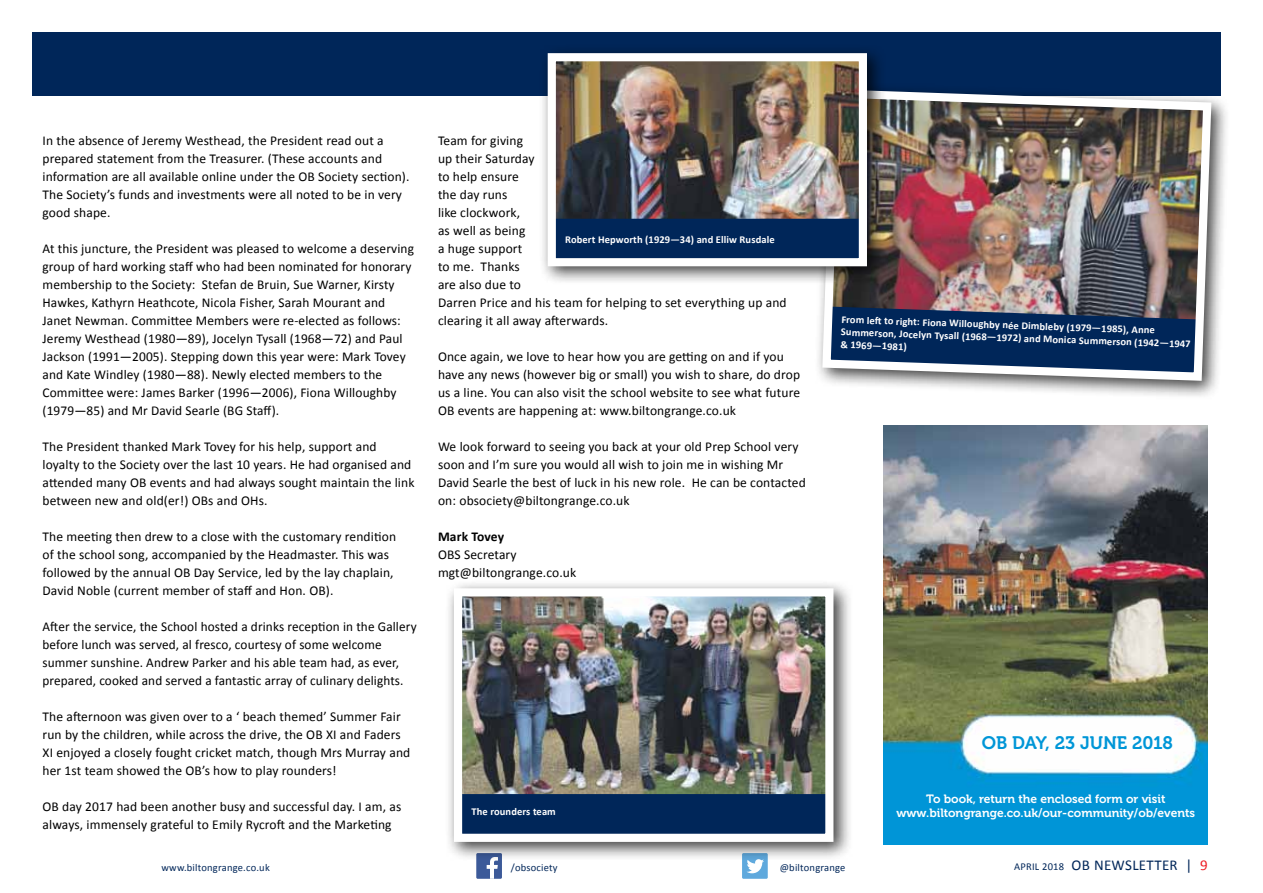
<style>
.page{position:relative;width:1263px;height:893px;background:#fff}
.page>*{position:absolute;margin:0;border:0;box-sizing:border-box;transform-origin:0 0}
.t1{font:18px "Museo 700";letter-spacing:-.005em;color:#0096d7}
.t2{font:15px "Calibri";letter-spacing:.02em;color:#002659}
.t3{font:13.5px/18px "Calibri";letter-spacing:.01em;color:#000}
.t4{font:700 13.5px "Calibri";letter-spacing:.005em;color:#000}
.t5{font:12px/14.4px "Museo 700";color:#fff;text-align:center}
.t6{font:700 10.5px/12.6px "Calibri";letter-spacing:.01em;color:#fff}
.t7{font:10.5px "Calibri";letter-spacing:.02em;color:#002659}
.s1{font-size:10.5px}
.s2{color:#ed1d24}
</style>
<div class="page">
<div style="left:742px;top:853px;width:26px;height:26px;background:#5fa9dd"></div>
<svg style="left:747px;top:861px;width:17px;height:12px"></svg>
<div style="left:476px;top:853px;width:26px;height:26px;background:#3c5a99"></div>
<svg style="left:487px;top:861px;width:11px;height:18px"></svg>
<img style="left:883px;top:425px;width:325px;height:419px">
<div style="left:32px;top:32px;width:1188px;height:64px;background:#002659"></div>
<div style="left:814px;top:81px;width:416px;height:319px;background:#000;opacity:.75"></div>
<img style="left:818px;top:85px;width:397px;height:300px">
<div style="left:445px;top:579px;width:408px;height:282px;background:#000;opacity:.75"></div>
<div style="left:458px;top:592px;width:371px;height:246px;background:#002659"></div>
<img style="left:463px;top:597px;width:361px;height:197px">
<div style="left:454px;top:588px;width:379px;height:254px;border:8px solid #fff"></div>
<div style="left:539px;top:44px;width:347px;height:242px;background:#000;opacity:.75"></div>
<div style="left:552px;top:57px;width:311px;height:205px;background:#002659"></div>
<img style="left:557px;top:62px;width:301px;height:157px">
<div style="left:548px;top:53px;width:319px;height:213px;border:8px solid #fff"></div>
<p class="t3" style="left:43px;top:132px;width:369px">In the absence of Jeremy Westhead, the President read out a prepared statement from the Treasurer. (These accounts and information are all available online under the OB Society section).<br>The Society’s funds and investments were all noted to be in very good shape.</p>
<p class="t3" style="left:43px;top:240px;width:373px">At this juncture, the President was pleased to welcome a deserving group of hard working staff who had been nominated for honorary membership to the Society: Stefan de Bruin, Sue Warner, Kirsty Hawkes, Kathyrn Heathcote, Nicola Fisher, Sarah Mourant and Janet Newman. Committee Members were re-elected as follows:<br>Jeremy Westhead (1980—89), Jocelyn Tysall (1968—72) and Paul Jackson (1991—2005). Stepping down this year were: Mark Tovey and Kate Windley (1980—88). Newly elected members to the Committee were: James Barker (1996—2006), Fiona Willoughby (1979—85) and Mr David Searle (BG Staff).</p>
<p class="t3" style="left:43px;top:438px;width:374px">The President thanked Mark Tovey for his help, support and loyalty to the Society over the last 10 years. He had organised and attended many OB events and had always sought maintain the link between new and old(er!) OBs and OHs.</p>
<p class="t3" style="left:43px;top:528px;width:355px">The meeting then drew to a close with the customary rendition of the school song, accompanied by the Headmaster. This was followed by the annual OB Day Service, led by the lay chaplain, David Noble (current member of staff and Hon. OB).</p>
<p class="t3" style="left:43px;top:618px;width:376px">After the service, the School hosted a drinks reception in the Gallery before lunch was served, al fresco, courtesy of some welcome summer sunshine. Andrew Parker and his able team had, as ever, prepared, cooked and served a fantastic array of culinary delights.</p>
<p class="t3" style="left:43px;top:708px;width:369px">The afternoon was given over to a ‘ beach themed’ Summer Fair run by the children, while across the drive, the OB XI and Faders XI enjoyed a closely fought cricket match, though Mrs Murray and her 1st team showed the OB’s how to play rounders!</p>
<p class="t3" style="left:43px;top:798px;width:360px">OB day 2017 had been another busy and successful day. I am, as always, immensely grateful to Emily Rycroft and the Marketing</p>
<p class="t3" style="left:438px;top:132px;width:350px">Team for giving<br>up their Saturday<br>to help ensure<br>the day runs<br>like clockwork,<br>as well as being<br>a huge support<br>to me. Thanks<br>are also due to<br>Darren Price and his team for helping to set everything up and clearing it all away afterwards.</p>
<p class="t3" style="left:438px;top:348px;width:364px">Once again, we love to hear how you are getting on and if you have any news (however big or small) you wish to share, do drop us a line. You can also visit the school website to see what future OB events are happening at: www.biltongrange.co.uk</p>
<p class="t3" style="left:438px;top:438px;width:369px">We look forward to seeing you back at your old Prep School very soon and I’m sure you would all wish to join me in wishing Mr David Searle the best of luck in his new role. He can be contacted on: obsociety@biltongrange.co.uk</p>
<p class="t4" style="left:438px;top:528px;width:68px">Mark Tovey</p>
<p class="t3" style="left:438px;top:545px;width:140px">OBS Secretary mgt@biltongrange.co.uk</p>
<p class="t6" style="left:565px;top:233px;width:211px">Robert Hepworth (1929—34) and Elliw Rusdale</p>
<p class="t6" style="left:471px;top:805px;width:86px">The rounders team</p>
<p class="t6" style="left:842px;top:312px;width:351px;rotate:2deg">From left to right: Fiona Willoughby née Dimbleby (1979—1985), Anne<br>Summerson, Jocelyn Tysall (1968—1972) and Monica Summerson (1942—1947 &amp; 1969—1981)</p>
<h1 class="t1" style="left:982px;top:736px;width:193px">OB DAY, 23 JUNE 2018</h1>
<p class="t5" style="left:896px;top:793px;width:300px">To book, return the enclosed form or visit www.biltongrange.co.uk/our-community/ob/events</p>
<p class="t7" style="left:161px;top:860px;width:110px">www.biltongrange.co.uk</p>
<p class="t7" style="left:511px;top:860px;width:48px">/obsociety</p>
<p class="t7" style="left:780px;top:860px;width:67px">@biltongrange</p>
<p class="t2" style="left:1014px;top:860px;width:195px"><span class="s1">APRIL 2018</span> OB NEWSLETTER | <span class="s2">9</span></p>
</div>
